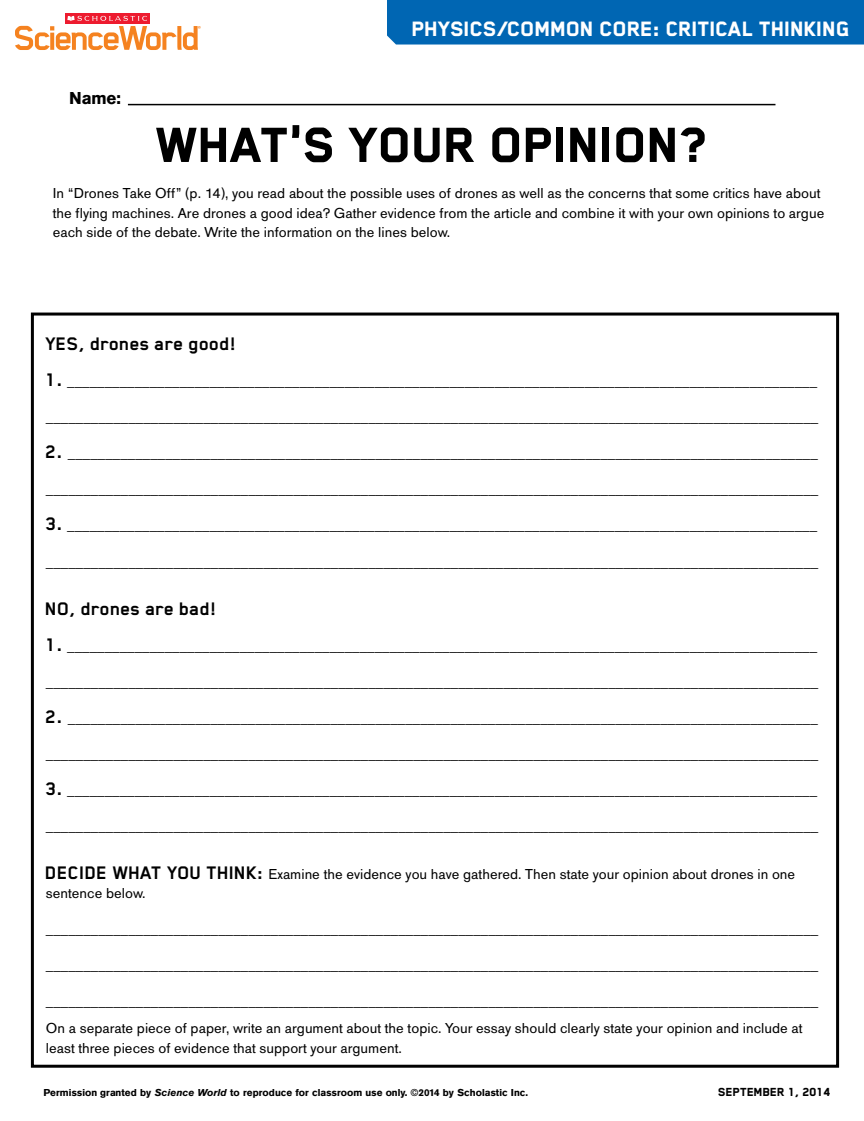
<style>
.page{position:relative;width:864px;height:1121px;background:#fff}
.page>*{position:absolute;margin:0;border:0;box-sizing:border-box;transform-origin:0 0}
.t1{font:800 57px "Blender";color:#000}
.t2{font:800 24px "Blender";color:#fff}
.t3{font:700 21px "Blender";color:#000}
.t4{font:18px "A Grotesk Bld";color:#000}
.t5{font:15px/19.5px "A Grotesk Rgl";color:#000}
.t6{font:800 13.5px "Blender";color:#000}
.t7{font:10.5px "A Grotesk Bld";color:#000}
.s1{font-family:"Blender";font-weight:700;font-size:21px}
.s2{font-family:"A Grotesk Bld Itl"}
</style>
<div class="page">
<div style="left:387px;top:0;width:477px;height:45px;background:#0066b3"></div>
<div style="left:65px;top:14px;width:84px;height:10px;background:#ed1b2f"></div>
<svg style="left:15px;top:16px;width:186px;height:34px"></svg>
<hr style="left:128px;top:104px;width:647px;height:1px;background:#000">
<div style="left:31px;top:312px;width:808px;height:755px;border:3px solid #000"></div>
<p class="t4" style="left:69px;top:86px;width:54px">Name:</p>
<h2 class="t2" style="left:412px;top:15px;width:440px">PHYSICS/COMMON CORE: CRITICAL THINKING</h2>
<h1 class="t1" style="left:156px;top:113px;width:554px">WHAT’S YOUR OPINION?</h1>
<p class="t5" style="left:53px;top:184px;width:773px">In “Drones Take Off” (p. 14), you read about the possible uses of drones as well as the concerns that some critics have about the flying machines. Are drones a good idea? Gather evidence from the article and combine it with your own opinions to argue each side of the debate. Write the information on the lines below.</p>
<h3 class="t3" style="left:46px;top:332px;width:191px">YES, drones are good!</h3>
<p class="t5" style="left:46px;top:373px;width:773px"><span class="s1">1.</span> ____________________________________________________________________________________________________</p>
<p class="t5" style="left:46px;top:409px;width:774px">_______________________________________________________________________________________________________</p>
<p class="t5" style="left:46px;top:445px;width:774px"><span class="s1">2.</span> ____________________________________________________________________________________________________</p>
<p class="t5" style="left:46px;top:481px;width:774px">_______________________________________________________________________________________________________</p>
<p class="t5" style="left:46px;top:517px;width:773px"><span class="s1">3.</span> ____________________________________________________________________________________________________</p>
<p class="t5" style="left:46px;top:553px;width:774px">_______________________________________________________________________________________________________</p>
<h3 class="t3" style="left:46px;top:596px;width:171px">NO, drones are bad!</h3>
<p class="t5" style="left:46px;top:637px;width:773px"><span class="s1">1.</span> ____________________________________________________________________________________________________</p>
<p class="t5" style="left:46px;top:673px;width:774px">_______________________________________________________________________________________________________</p>
<p class="t5" style="left:46px;top:709px;width:774px"><span class="s1">2.</span> ____________________________________________________________________________________________________</p>
<p class="t5" style="left:46px;top:745px;width:774px">_______________________________________________________________________________________________________</p>
<p class="t5" style="left:46px;top:781px;width:773px"><span class="s1">3.</span> ____________________________________________________________________________________________________</p>
<p class="t5" style="left:46px;top:817px;width:774px">_______________________________________________________________________________________________________</p>
<p class="t5" style="left:46px;top:865px;width:751px"><span class="s1">DECIDE WHAT YOU THINK:</span> Examine the evidence you have gathered. Then state your opinion about drones in one sentence below.</p>
<p class="t5" style="left:46px;top:920px;width:774px">_______________________________________________________________________________________________________</p>
<p class="t5" style="left:46px;top:956px;width:774px">_______________________________________________________________________________________________________</p>
<p class="t5" style="left:46px;top:988px;width:774px;line-height:27px">_______________________________________________________________________________________________________<br>On a separate piece of paper, write an argument about the topic. Your essay should clearly state your opinion and include at</p>
<p class="t5" style="left:46px;top:1039px;width:358px">least three pieces of evidence that support your argument.</p>
<p class="t7" style="left:43px;top:1085px;width:486px">Permission granted by <span class="s2">Science World</span> to reproduce for classroom use only. ©2014 by Scholastic Inc.</p>
<p class="t6" style="left:719px;top:1084px;width:114px">SEPTEMBER 1, 2014</p>
</div>
